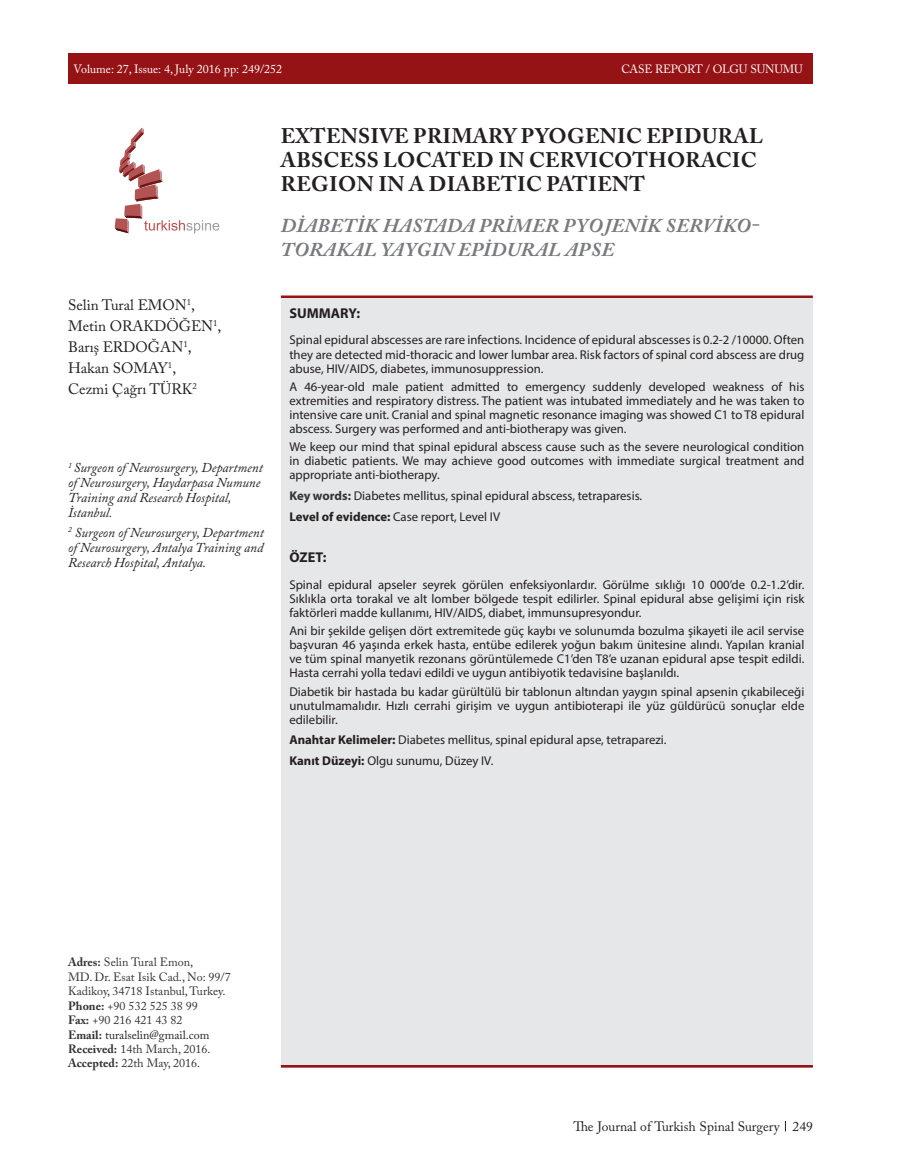
<style>
.page{position:relative;width:898px;height:1174px;background:#fff}
.page>*{position:absolute;margin:0;border:0;box-sizing:border-box;transform-origin:0 0}
.İNG_başlık{font:700 21px/24px "Adobe Caslon Pro";letter-spacing:.015em;color:#231f20}
.TR_başlık{font:italic 700 19.5px/24px "Adobe Caslon Pro";letter-spacing:.015em;color:#787a7d}
.yazarlar{font:15px "Adobe Caslon Pro";color:#231f20}
.özet_başlık_başlık{font:700 14.25px "Myriad Pro";color:#231f20}
.kurum{font:italic 13.5px/15px "Adobe Caslon Pro";color:#231f20}
.METİN{font:13.5px "Adobe Caslon Pro";color:#231f20}
.Özet_metin{font:12.75px/14.1px "Myriad Pro";color:#231f20;text-align:justify}
.Adres{font:12px/14.4px "Adobe Caslon Pro";color:#333}
.t1{font:12px "Adobe Caslon Pro";color:#fff}
.Adres-2{font:12px "Adobe Caslon Pro";color:#231f20}
.s1{font-weight:700;color:#333}
.s2{font-weight:700}
</style>
<div class="page">
<div style="left:68px;top:54px;width:744px;height:30px;background:#951215"></div>
<hr style="left:281px;top:295px;width:531px;height:3px;background:#951215">
<hr style="left:281px;top:1064px;width:531px;height:3px;background:#951215">
<svg style="left:115px;top:128px;width:104px;height:105px"></svg>
<div style="left:281px;top:298px;width:531px;height:766px;background:#e6e7e8"></div>
<p class="t1" style="left:74px;top:62px;width:210px">Volume: 27, Issue: 4, July 2016 pp: 249/252</p>
<p class="t1" style="left:621px;top:62px;width:183px">CASE REPORT / OLGU SUNUMU</p>
<p class="İNG_başlık" style="left:281px;top:124px;width:483px">EXTENSIVE PRIMARY PYOGENIC EPIDURAL<br>ABSCESS LOCATED IN CERVICOTHORACIC<br>REGION IN A DIABETIC PATIENT</p>
<p class="TR_başlık" style="left:281px;top:213px;width:480px">DİABETİK HASTADA PRİMER PYOJENİK SERVİKO-<br>TORAKAL YAYGIN EPİDURAL APSE</p>
<p class="yazarlar" style="left:68px;top:295px;width:128px">Selin Tural EMON<sup>1</sup>,</p>
<p class="yazarlar" style="left:68px;top:316px;width:155px">Metin ORAKDÖĞEN<sup>1</sup>,</p>
<p class="yazarlar" style="left:68px;top:337px;width:125px">Barış ERDOĞAN<sup>1</sup>,</p>
<p class="yazarlar" style="left:68px;top:358px;width:109px">Hakan SOMAY<sup>1</sup>,</p>
<p class="yazarlar" style="left:68px;top:379px;width:130px">Cezmi Çağrı TÜRK<sup>2</sup></p>
<p class="kurum" style="left:68px;top:460px;width:196px"><sup>1</sup> Surgeon of Neurosurgery, Department of Neurosurgery, Haydarpasa Numune<br>Training and Research Hospital,<br>İstanbul.</p>
<p class="kurum" style="left:68px;top:524px;width:197px;text-align:justify"><sup>2</sup> Surgeon of Neurosurgery, Department of Neurosurgery, Antalya Training and Research Hospital, Antalya.</p>
<p class="özet_başlık_başlık" style="left:289px;top:303px;width:72px">SUMMARY:</p>
<p class="Özet_metin" style="left:289px;top:333px;width:516px">Spinal epidural abscesses are rare infections. Incidence of epidural abscesses is 0.2-2 /10000. Often they are detected mid-thoracic and lower lumbar area. Risk factors of spinal cord abscess are drug abuse, HIV/AIDS, diabetes, immunosuppression.</p>
<p class="Özet_metin" style="left:289px;top:379px;width:516px">A 46-year-old male patient admitted to emergency suddenly developed weakness of his extremities and respiratory distress. The patient was intubated immediately and he was taken to intensive care unit. Cranial and spinal magnetic resonance imaging was showed C1 to T8 epidural abscess. Surgery was performed and anti-biotherapy was given.</p>
<p class="Özet_metin" style="left:289px;top:440px;width:516px">We keep our mind that spinal epidural abscess cause such as the severe neurological condition in diabetic patients. We may achieve good outcomes with immediate surgical treatment and appropriate anti-biotherapy.</p>
<p class="Özet_metin" style="left:289px;top:488px;width:354px"><span class="s1">Key words:</span> Diabetes mellitus, spinal epidural abscess, tetraparesis.</p>
<p class="Özet_metin" style="left:289px;top:509px;width:212px"><span class="s2">Level of evidence:</span> Case report, Level IV</p>
<p class="özet_başlık_başlık" style="left:289px;top:548px;width:39px">ÖZET:</p>
<p class="Özet_metin" style="left:289px;top:577px;width:516px">Spinal epidural apseler seyrek görülen enfeksiyonlardır. Görülme sıklığı 10 000’de 0.2-1.2’dir.<br>Sıklıkla orta torakal ve alt lomber bölgede tespit edilirler. Spinal epidural abse gelişimi için risk faktörleri madde kullanımı, HIV/AIDS, diabet, immunsupresyondur.</p>
<p class="Özet_metin" style="left:289px;top:623px;width:516px">Ani bir şekilde gelişen dört extremitede güç kaybı ve solunumda bozulma şikayeti ile acil servise başvuran 46 yaşında erkek hasta, entübe edilerek yoğun bakım ünitesine alındı. Yapılan kranial ve tüm spinal manyetik rezonans görüntülemede C1’den T8’e uzanan epidural apse tespit edildi.<br>Hasta cerrahi yolla tedavi edildi ve uygun antibiyotik tedavisine başlanıldı.</p>
<p class="Özet_metin" style="left:289px;top:684px;width:516px">Diabetik bir hastada bu kadar gürültülü bir tablonun altından yaygın spinal apsenin çıkabileceği unutulmamalıdır. Hızlı cerrahi girişim ve uygun antibioterapi ile yüz güldürücü sonuçlar elde edilebilir.</p>
<p class="Özet_metin" style="left:289px;top:733px;width:378px"><span class="s2">Anahtar Kelimeler:</span> Diabetes mellitus, spinal epidural apse, tetraparezi.</p>
<p class="Özet_metin" style="left:289px;top:753px;width:205px"><span class="s2">Kanıt Düzeyi:</span> Olgu sunumu, Düzey IV.</p>
<p class="Adres" style="left:68px;top:955px;width:126px"><span class="s2">Adres:</span> Selin Tural Emon,</p>
<p class="Adres" style="left:68px;top:969px;width:164px">MD. Dr. Esat Isik Cad., No: 99/7<br>Kadikoy, 34718 Istanbul, Turkey.</p>
<p class="Adres" style="left:68px;top:998px;width:131px"><span class="s2">Phone:</span> +90 532 525 38 99</p>
<p class="Adres" style="left:68px;top:1012px;width:116px"><span class="s2">Fax:</span> +90 216 421 43 82</p>
<p class="Adres-2" style="left:68px;top:1027px;width:143px"><span class="s1">Email:</span> turalselin@gmail.com</p>
<p class="Adres" style="left:68px;top:1041px;width:144px"><span class="s2">Received:</span> 14th March, 2016.</p>
<p class="Adres" style="left:68px;top:1056px;width:133px"><span class="s2">Accepted:</span> 22th May, 2016.</p>
<p class="METİN" style="left:573px;top:1118px;width:241px">The Journal of Turkish Spinal Surgery 249</p>
</div>
